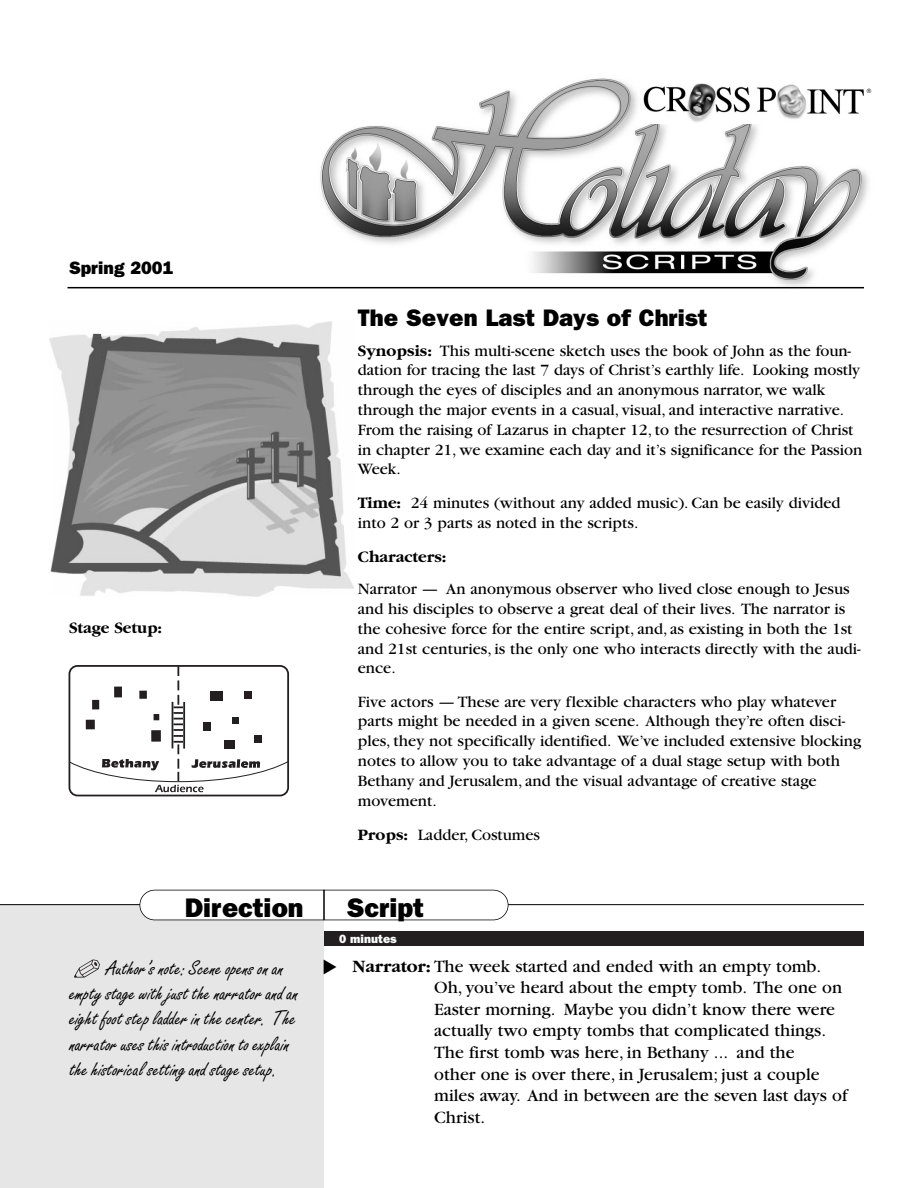
<style>
.page{position:relative;width:918px;height:1188px;background:#fff}
.page>*{position:absolute;margin:0;border:0;box-sizing:border-box;transform-origin:0 0}
.t1{font:800 27px "Franklin Gothic";color:#000}
.t2{font:800 24px "Franklin Gothic";color:#000}
.t3{font:21px/25.2px "Freestyle Script";color:#000}
.t4{font:18px/21.5px "Garamond";color:#000}
.t5{font:800 18px "Franklin Gothic";color:#000}
.t6{font:16.5px/19.8px "Garamond";color:#000}
.t7{font:700 16.5px "Garamond";color:#000}
.t8{font:800 12px "Franklin Gothic";color:#fff}
.t9{font:6px "Helvetica";color:#000}
.s1{font-weight:700}
</style>
<div class="page">
<div style="left:324px;top:931px;width:540px;height:15px;background:#231f20"></div>
<div style="left:0;top:905px;width:324px;height:283px;background:#e6e6e6"></div>
<hr style="left:0;top:904px;width:864px;height:1px;background:#000">
<img style="left:304px;top:78px;width:564px;height:211px">
<img style="left:641px;top:82px;width:227px;height:42px">
<hr style="left:68px;top:287px;width:796px;height:1px;background:#000">
<img style="left:49px;top:321px;width:304px;height:275px">
<div style="left:140px;top:890px;width:368px;height:30px;background:#fff;border-radius:15px"></div>
<div style="left:140px;top:890px;width:368px;height:30px;border:2px solid #000;border-radius:15px"></div>
<hr style="left:323px;top:890px;width:2px;height:30px;background:#000">
<svg style="left:74px;top:959px;width:26px;height:19px"></svg>
<div style="left:69px;top:665px;width:220px;height:131px;border:2px solid #231f20;border-radius:8px"></div>
<svg style="left:68px;top:666px;width:221px;height:126px"></svg>
<p class="t9" style="left:867px;top:89px;width:6px">®</p>
<p class="t5" style="left:69px;top:261px;width:106px">Spring 2001</p>
<p class="t7" style="left:69px;top:621px;width:95px">Stage Setup:</p>
<h2 class="t2" style="left:358px;top:309px;width:351px">The Seven Last Days of Christ</h2>
<p class="t6" style="left:358px;top:343px;width:506px"><span class="s1">Synopsis:</span> This multi-scene sketch uses the book of John as the foun&shy;dation for tracing the last 7 days of Christ’s earthly life. Looking mostly through the eyes of disciples and an anonymous narrator, we walk through the major events in a casual, visual, and interactive narrative.<br>From the raising of Lazarus in chapter 12, to the resurrection of Christ in chapter 21, we examine each day and it’s significance for the Passion Week.</p>
<p class="t6" style="left:358px;top:495px;width:484px;line-height:19px"><span class="s1">Time:</span> 24 minutes (without any added music). Can be easily divided into 2 or 3 parts as noted in the scripts.</p>
<p class="t7" style="left:358px;top:550px;width:90px">Characters:</p>
<p class="t6" style="left:358px;top:580px;width:504px">Narrator — An anonymous observer who lived close enough to Jesus and his disciples to observe a great deal of their lives. The narrator is the cohesive force for the entire script, and, as existing in both the 1st and 21st centuries, is the only one who interacts directly with the audi&shy;ence.</p>
<p class="t6" style="left:358px;top:693px;width:505px">Five actors — These are very flexible characters who play whatever parts might be needed in a given scene. Although they’re often disci&shy;ples, they not specifically identified. We’ve included extensive blocking notes to allow you to take advantage of a dual stage setup with both Bethany and Jerusalem, and the visual advantage of creative stage movement.</p>
<p class="t6" style="left:358px;top:826px;width:184px"><span class="s1">Props:</span> Ladder, Costumes</p>
<h1 class="t1" style="left:185px;top:897px;width:120px">Direction</h1>
<h1 class="t1" style="left:347px;top:897px;width:79px">Script</h1>
<p class="t8" style="left:339px;top:935px;width:59px">0 minutes</p>
<p class="t3" style="left:69px;top:958px;width:230px;text-indent:37px">Author’s note: Scene opens on an empty stage with just the narrator and an eight foot step ladder in the center. The narrator uses this introduction to explain the historical setting and stage setup.</p>
<p class="t4" style="left:434px;top:957px;width:415px;text-indent:-82px"><span class="s1">Narrator:</span> The week started and ended with an empty tomb.<br>Oh, you’ve heard about the empty tomb. The one on Easter morning. Maybe you didn’t know there were actually two empty tombs that complicated things.<br>The first tomb was here, in Bethany ... and the<br>other one is over there, in Jerusalem; just a couple miles away. And in between are the seven last days of Christ.</p>
</div>
